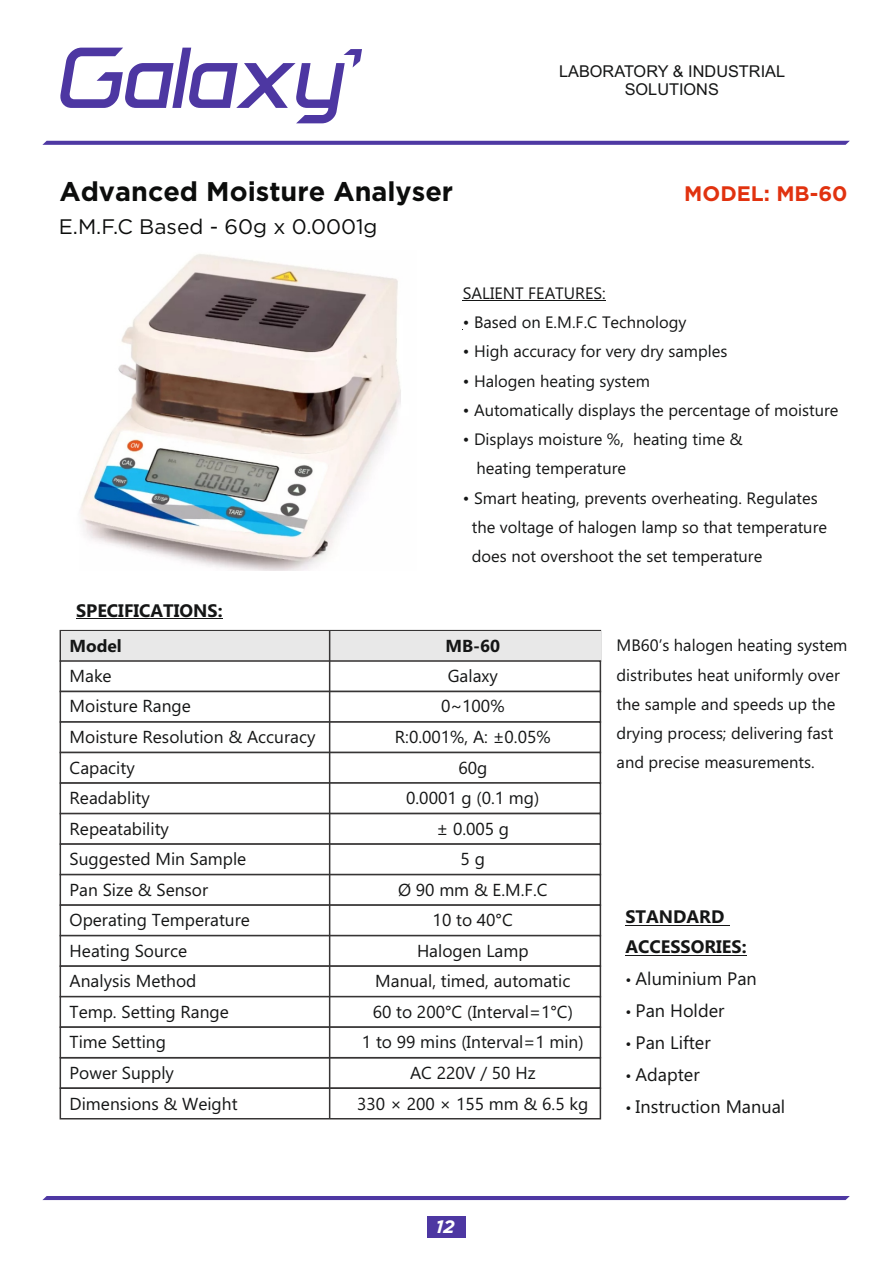
<style>
.page{position:relative;width:893px;height:1263px;background:#fff}
.page>*{position:absolute;margin:0;border:0;box-sizing:border-box;transform-origin:0 0}
.t1{font:700 27px "Gotham";color:#0c0d0c}
.t2{font:21px "Gotham";color:#0c0d0c}
.t3{font:700 21px "Gotham";color:#e1320f}
.t4{font:18.15px "Ebrima";color:#151616}
.t5{font:700 18.15px/30.2px "Ebrima";color:#151616}
.t6{font:italic 700 18px "Gotham";color:#fff}
.t7{font:17.4px/30.6px "Ebrima";color:#151616}
.t8{font:700 17.4px "Ebrima";color:#151616}
.t9{font:16.5px/29.2px "Ebrima";color:#151616}
.t10{font:16.35px/18.1px "Arial";color:#151616;text-align:center}
.s1{font-size:15px}
</style>
<div class="page">
<img style="left:80px;top:254px;width:321px;height:316px">
<svg style="left:60px;top:48px;width:302px;height:75px"></svg>
<svg style="left:42px;top:141px;width:808px;height:4px;background:#5641a7"></svg>
<hr style="left:42px;top:1196px;width:808px;height:4px;background:#4e38a3">
<hr style="left:463px;top:300px;width:143px;height:1px;background:#151616">
<hr style="left:76px;top:618px;width:147px;height:1px;background:#151616">
<svg style="left:59px;top:629px;width:543px;height:491px"></svg>
<hr style="left:625px;top:925px;width:104px;height:1px;background:#151616">
<hr style="left:625px;top:955px;width:122px;height:1px;background:#151616">
<div style="left:427px;top:1216px;width:38px;height:22px;background:#4d37a2"></div>
<p class="t10" style="left:559px;top:64px;width:228px">LABORATORY &amp; INDUSTRIAL<br>SOLUTIONS</p>
<h1 class="t1" style="left:59px;top:181px;width:395px">Advanced Moisture Analyser</h1>
<p class="t2" style="left:59px;top:218px;width:320px">E.M.F.C Based - 60g x 0.0001g</p>
<p class="t3" style="left:684px;top:186px;width:165px">MODEL: MB-60</p>
<p class="t9" style="left:463px;top:280px;width:145px">SALIENT FEATURES:</p>
<p class="t9" style="left:463px;top:309px;width:225px">• Based on E.M.F.C Technology</p>
<p class="t9" style="left:463px;top:338px;width:266px">• High accuracy for very dry samples</p>
<p class="t9" style="left:463px;top:368px;width:189px">• Halogen heating system</p>
<p class="t9" style="left:463px;top:397px;width:377px">• Automatically displays the percentage of moisture</p>
<p class="t9" style="left:476px;top:426px;width:268px;text-indent:-14px">• Displays moisture %, heating time &amp; heating temperature</p>
<p class="t9" style="left:472px;top:485px;width:357px;text-indent:-9px">• Smart heating, prevents overheating. Regulates the voltage of halogen lamp so that temperature does not overshoot the set temperature</p>
<p class="t5" style="left:76px;top:597px;width:148px">SPECIFICATIONS:</p>
<p class="t8" style="left:70px;top:639px;width:54px">Model</p>
<p class="t7" style="left:70px;top:662px;width:247px">Make<br>Moisture Range<br>Moisture Resolution &amp; Accuracy<br>Capacity<br>Readablity<br>Repeatability<br>Suggested Min Sample<br>Pan Size &amp; Sensor<br>Operating Temperature<br>Heating Source<br>Analysis Method<br>Temp. Setting Range<br>Time Setting<br>Power Supply<br>Dimensions &amp; Weight</p>
<p class="t8" style="left:445px;top:639px;width:56px">MB-60</p>
<p class="t7" style="left:357px;top:662px;width:233px;text-align:center">Galaxy<br>0~100%<br>R:0.001%, A: ±0.05%<br>60g<br>0.0001 g (0.1 mg)<br>± 0.005 g<br>5 g<br>Ø 90 mm &amp; E.M.F.C<br>10 to 40°C<br>Halogen Lamp<br>Manual, timed, automatic<br>60 to 200°C (Interval=1°C)<br>1 to 99 mins (Interval=1 min)<br>AC 220V / 50 Hz<br>330 × 200 × 155 mm &amp; 6.5 kg</p>
<p class="t9" style="left:617px;top:632px;width:232px">MB60’s halogen heating system distributes heat uniformly over the sample and speeds up the drying process; delivering fast and precise measurements.</p>
<p class="t5" style="left:625px;top:903px;width:123px">STANDARD<br>ACCESSORIES:</p>
<p class="t4" style="left:625px;top:972px;width:133px"><span class="s1">•</span> Aluminium Pan</p>
<p class="t4" style="left:625px;top:1004px;width:101px"><span class="s1">•</span> Pan Holder</p>
<p class="t4" style="left:625px;top:1036px;width:87px"><span class="s1">•</span> Pan Lifter</p>
<p class="t4" style="left:625px;top:1068px;width:76px"><span class="s1">•</span> Adapter</p>
<p class="t4" style="left:625px;top:1100px;width:161px"><span class="s1">•</span> Instruction Manual</p>
<p class="t6" style="left:436px;top:1220px;width:20px">12</p>
</div>
